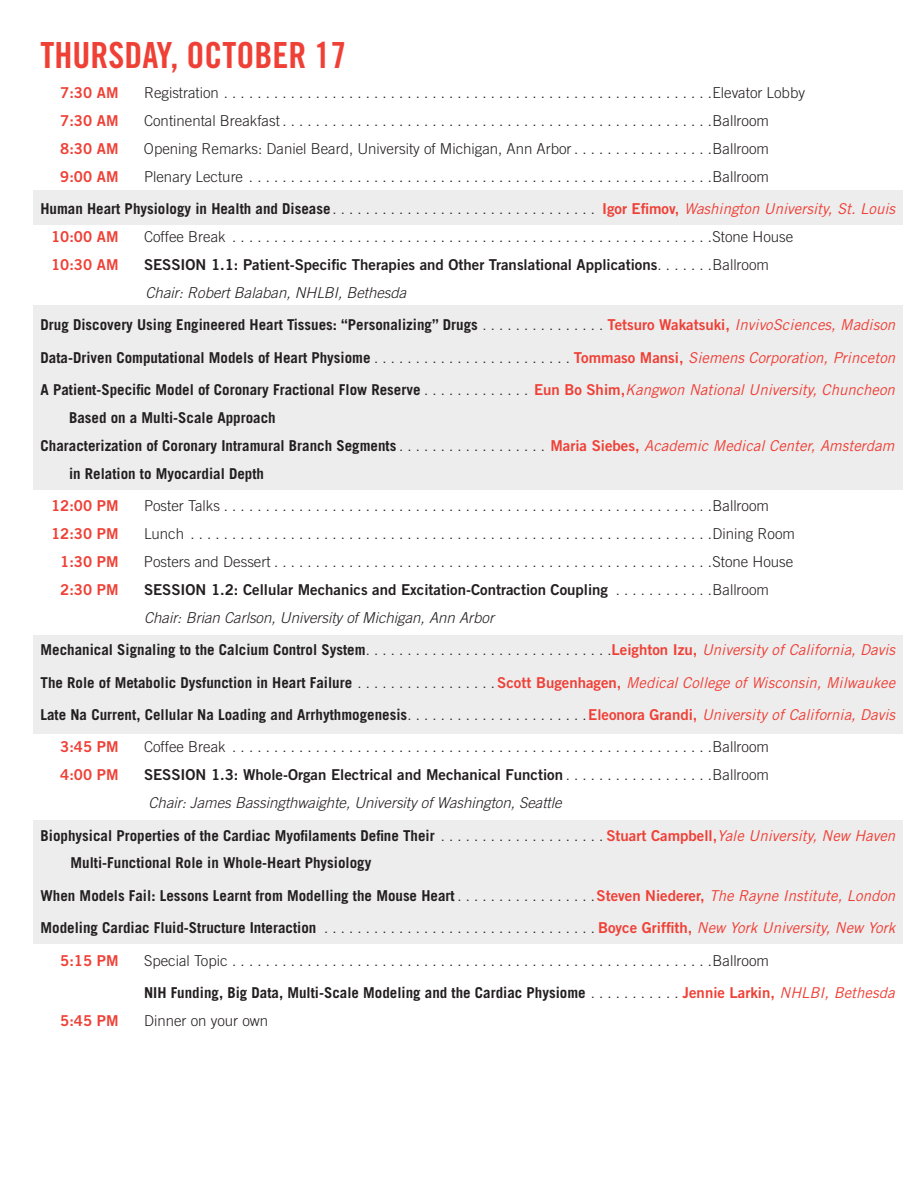
<style>
.page{position:relative;width:918px;height:1188px;background:#fff}
.page>*{position:absolute;margin:0;border:0;box-sizing:border-box;transform-origin:0 0}
.t1{font:36px "Trade Gothic Bold Cond Twenty";color:#ef4036}
.t2{font:700 15px/32.4px "Trade Gothic";color:#231f20}
.t3{font:300 15px/32.4px "Trade Gothic";color:#231f20}
.t4{font:15px "Trade Gothic Bold Two";color:#231f20}
.t5{font:italic 300 15px/32.4px "Trade Gothic";color:#231f20}
.t6{font:15px "Trade Gothic Bold Two";color:#ef4036}
.s1{font-weight:700}
.s2{font-family:"Trade Gothic Bold Two";font-weight:400;color:#ef4036}
.s3{font-weight:400;font-style:italic;color:#ef4036}
.s4{font-family:"Trade Gothic";font-weight:300}
.s5{font-weight:300;font-style:italic}
.s6{font-weight:300}
.s7{font-weight:700;font-style:normal}
.s8{font-style:normal}
.s9{font-family:"Trade Gothic Bold Two";font-weight:400;font-style:normal;color:#ef4036}
.s10{font-weight:400;color:#ef4036}
</style>
<div class="page">
<div style="left:33px;top:820px;width:870px;height:124px;background:#ededee"></div>
<div style="left:33px;top:635px;width:870px;height:99px;background:#ededee"></div>
<div style="left:33px;top:305px;width:870px;height:185px;background:#ededee"></div>
<div style="left:33px;top:190px;width:870px;height:34px;background:#ededee"></div>
<h1 class="t1" style="left:41px;top:42px;width:307px">THURSDAY, OCTOBER 17</h1>
<p class="t6" style="left:60px;top:87px;width:60px">7:30 AM</p>
<p class="t3" style="left:144px;top:78px;width:663px">Registration ...........................................................Elevator Lobby</p>
<p class="t6" style="left:60px;top:115px;width:60px">7:30 AM</p>
<p class="t3" style="left:144px;top:106px;width:627px">Continental Breakfast ....................................................Ballroom</p>
<p class="t6" style="left:60px;top:143px;width:60px">8:30 AM</p>
<p class="t3" style="left:144px;top:134px;width:627px">Opening Remarks: Daniel Beard, University of Michigan, Ann Arbor . . . . . . . . . . . . . . . . .Ballroom</p>
<p class="t6" style="left:60px;top:171px;width:60px">9:00 AM</p>
<p class="t3" style="left:40px;top:162px;width:856px;text-indent:104px">Plenary Lecture ........................................................Ballroom<br><span class="s1">Human Heart Physiology in Health and Disease</span> . . . . . . . . . . . . . . . . . . . . . . . . . . . . . . . . <span class="s2">Igor Efimov,</span> <span class="s3">Washington University, St. Louis</span></p>
<p class="t6" style="left:51px;top:231px;width:69px">10:00 AM</p>
<p class="t3" style="left:144px;top:222px;width:651px">Coffee Break ..........................................................Stone House</p>
<p class="t6" style="left:51px;top:259px;width:69px">10:30 AM</p>
<p class="t4" style="left:144px;top:259px;width:627px">SESSION 1.1: Patient-Specific Therapies and Other Translational Applications<span class="s4">. . . . . . .Ballroom</span></p>
<p class="t2" style="left:41px;top:278px;width:856px;text-indent:105px"><span class="s5">Chair: Robert Balaban, NHLBI, Bethesda<br></span>Drug Discovery Using Engineered Heart Tissues: “Personalizing” Drugs <span class="s6">. . . . . . . . . . . . . . .</span> <span class="s2">Tetsuro Wakatsuki,</span> <span class="s3">InvivoSciences, Madison </span>Data-Driven Computational Models of Heart Physiome <span class="s6">. . . . . . . . . . . . . . . . . . . . . . . .</span> <span class="s2">Tommaso Mansi,</span> <span class="s3">Siemens Corporation, Princeton </span>A Patient-Specific Model of Coronary Fractional Flow Reserve <span class="s6">. . . . . . . . . . . . .</span> <span class="s2">Eun Bo Shim,</span><span class="s3">Kangwon National University, Chuncheon</span></p>
<p class="t2" style="left:69px;top:403px;width:208px">Based on a Multi-Scale Approach</p>
<p class="t2" style="left:41px;top:431px;width:855px">Characterization of Coronary Intramural Branch Segments <span class="s6">. . . . . . . . . . . . . . . . . .</span> <span class="s2">Maria Siebes,</span> <span class="s3">Academic Medical Center, Amsterdam</span></p>
<p class="t2" style="left:69px;top:459px;width:197px">in Relation to Myocardial Depth</p>
<p class="t6" style="left:51px;top:500px;width:69px">12:00 PM</p>
<p class="t3" style="left:144px;top:491px;width:627px">Poster Talks ...........................................................Ballroom</p>
<p class="t6" style="left:51px;top:528px;width:69px">12:30 PM</p>
<p class="t3" style="left:144px;top:519px;width:653px">Lunch . . . . . . . . . . . . . . . . . . . . . . . . . . . . . . . . . . . . . . . . . . . . . . . . . . . . . . . . . . . . . . .Dining Room</p>
<p class="t6" style="left:60px;top:556px;width:60px">1:30 PM</p>
<p class="t3" style="left:144px;top:547px;width:651px">Posters and Dessert .....................................................Stone House</p>
<p class="t6" style="left:60px;top:584px;width:60px">2:30 PM</p>
<p class="t4" style="left:144px;top:584px;width:627px">SESSION 1.2: Cellular Mechanics and Excitation-Contraction Coupling <span class="s4">. . . . . . . . . . . .Ballroom</span></p>
<p class="t2" style="left:41px;top:603px;width:856px;text-indent:104px"><span class="s5">Chair: Brian Carlson, University of Michigan, Ann Arbor<br></span>Mechanical Signaling to the Calcium Control System<span class="s6">. . . . . . . . . . . . . . . . . . . . . . . . . . . . . .</span><span class="s2">Leighton Izu,</span> <span class="s3">University of California, Davis </span>The Role of Metabolic Dysfunction in Heart Failure <span class="s6">. . . . . . . . . . . . . . . . .</span><span class="s2">Scott Bugenhagen,</span> <span class="s3">Medical College of Wisconsin, Milwaukee </span>Late Na Current, Cellular Na Loading and Arrhythmogenesis<span class="s6">. . . . . . . . . . . . . . . . . . . . . .</span><span class="s2">Eleonora Grandi,</span> <span class="s3">University of California, Davis</span></p>
<p class="t6" style="left:60px;top:742px;width:60px">3:45 PM</p>
<p class="t3" style="left:144px;top:732px;width:627px">Coffee Break ..........................................................Ballroom</p>
<p class="t6" style="left:60px;top:769px;width:60px">4:00 PM</p>
<p class="t4" style="left:144px;top:769px;width:627px">SESSION 1.3: Whole-Organ Electrical and Mechanical Function <span class="s4">. . . . . . . . . . . . . . . . . .Ballroom</span></p>
<p class="t5" style="left:41px;top:788px;width:856px;text-indent:108px">Chair: James Bassingthwaighte, University of Washington, Seattle<br><span class="s7">Biophysical Properties of the Cardiac Myofilaments Define Their</span> <span class="s8">. . . . . . . . . . . . . . . . . . . .</span> <span class="s9">Stuart Campbell,</span><span class="s10">Yale University, New Haven</span></p>
<p class="t2" style="left:41px;top:848px;width:856px;text-indent:30px">Multi-Functional Role in Whole-Heart Physiology<br>When Models Fail: Lessons Learnt from Modelling the Mouse Heart <span class="s6">. . . . . . . . . . . . . . . . .</span><span class="s2">Steven Niederer,</span> <span class="s3">The Rayne Institute, London<br></span>Modeling Cardiac Fluid-Structure Interaction <span class="s6">. . . . . . . . . . . . . . . . . . . . . . . . . . . . . . . . .</span> <span class="s2">Boyce Griffith,</span> <span class="s3">New York University, New York</span></p>
<p class="t6" style="left:60px;top:955px;width:60px">5:15 PM</p>
<p class="t3" style="left:144px;top:945px;width:752px">Special Topic ..........................................................Ballroom<br><span class="s1">NIH Funding, Big Data, Multi-Scale Modeling and the Cardiac Physiome</span> . . . . . . . . . . . <span class="s2">Jennie Larkin,</span> <span class="s3">NHLBI, Bethesda</span></p>
<p class="t6" style="left:60px;top:1015px;width:60px">5:45 PM</p>
<p class="t3" style="left:144px;top:1006px;width:126px">Dinner on your own</p>
</div>
